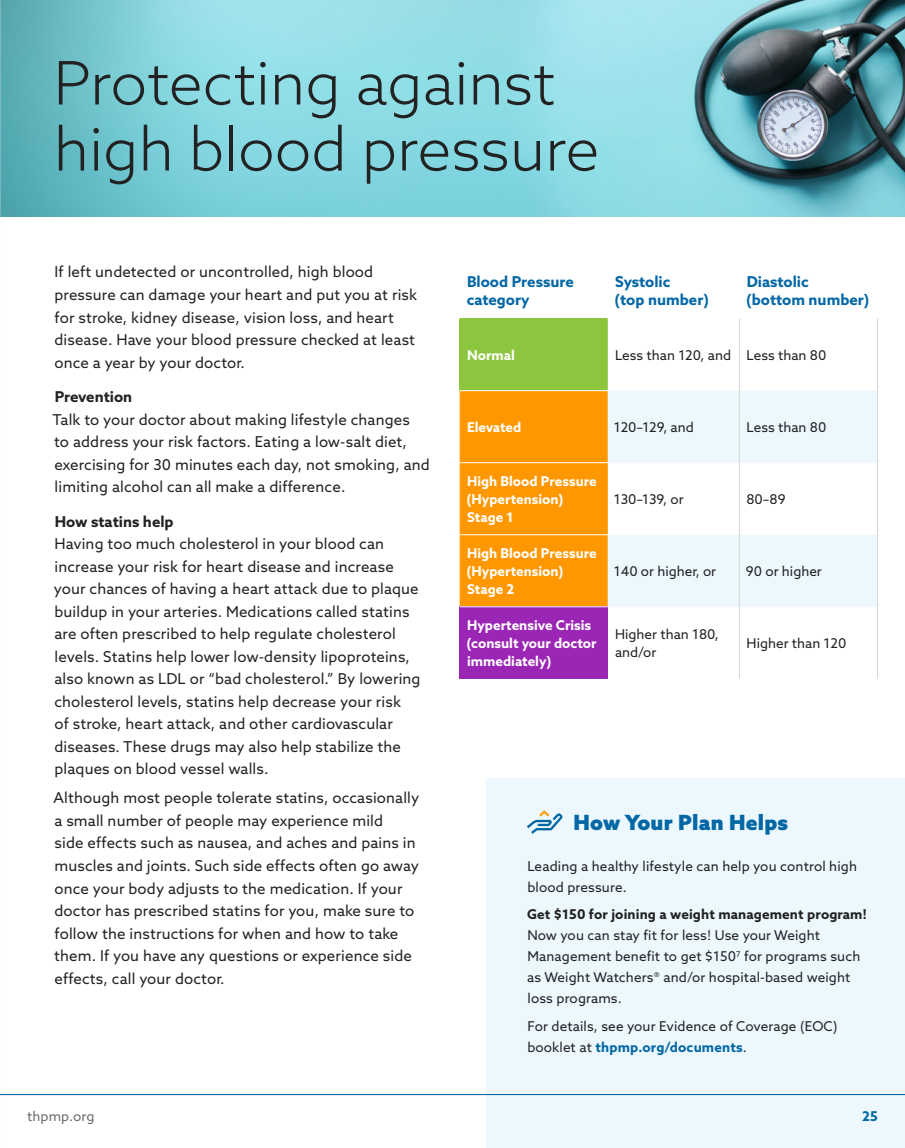
<style>
.page{position:relative;width:905px;height:1148px;background:#fff}
.page>*{position:absolute;margin:0;border:0;box-sizing:border-box;transform-origin:0 0}
.t1{font:300 60px/66px "Azo Sans";color:#222}
.Body{font:900 21px "Azo Sans";letter-spacing:.01em;color:#0367a5}
.Body-2{font:15px/22.5px "Azo Sans";letter-spacing:.01em;color:#222}
.Table_Column_Header{font:700 15px/18px "Azo Sans";color:#0367a5}
.t2{font:700 15px "Azo Sans";color:#222}
.Body__Sidebar{font:13.5px/21px "Azo Sans";letter-spacing:.01em;color:#222}
.Table_Row_Header{font:700 13.5px/18px "Azo Sans";color:#fff}
.Table_Body{font:13.5px/18px "Azo Sans";color:#222}
.Sidebar_Header{font:700 13.5px "Azo Sans";letter-spacing:.01em;color:#222}
.t3{font:13.5px "Azo Sans";letter-spacing:.01em;color:#6d6e71}
.t4{font:700 13.5px "Azo Sans";color:#0367a5}
.s1{font-weight:700;color:#0367a5}
</style>
<div class="page">
<img style="left:0;top:0;width:904px;height:216px">
<div style="left:486px;top:778px;width:418px;height:370px;background:#ecf8fe"></div>
<svg style="left:460px;top:318px;width:147px;height:1px"></svg>
<div style="left:459px;top:319px;width:149px;height:72px;background:#8cc63f"></div>
<div style="left:459px;top:391px;width:149px;height:215px;background:#ff9800"></div>
<svg style="left:608px;top:391px;width:269px;height:216px;fill:#ecf8fe"></svg>
<div style="left:459px;top:607px;width:149px;height:72px;background:#9b26b6"></div>
<hr style="left:459px;top:390px;width:149px;height:1px;background:#fff">
<hr style="left:459px;top:462px;width:149px;height:1px;background:#fff">
<hr style="left:459px;top:534px;width:149px;height:1px;background:#fff">
<hr style="left:739px;top:319px;width:1px;height:72px;background:#d6d7da">
<hr style="left:877px;top:319px;width:1px;height:72px;background:#d6d7da">
<hr style="left:739px;top:391px;width:1px;height:72px;background:#d6d7da">
<hr style="left:877px;top:391px;width:1px;height:72px;background:#d6d7da">
<hr style="left:739px;top:463px;width:1px;height:72px;background:#d6d7da">
<hr style="left:877px;top:463px;width:1px;height:72px;background:#d6d7da">
<hr style="left:739px;top:535px;width:1px;height:72px;background:#d6d7da">
<hr style="left:877px;top:535px;width:1px;height:72px;background:#d6d7da">
<hr style="left:739px;top:607px;width:1px;height:72px;background:#d6d7da">
<hr style="left:877px;top:607px;width:1px;height:72px;background:#d6d7da">
<svg style="left:526px;top:810px;width:36px;height:23px"></svg>
<hr style="left:0;top:1094px;width:904px;height:1px;background:#0367a5">
<h2 class="t1" style="left:53px;top:49px;width:547px">Protecting against high blood pressure</h2>
<p class="Body-2" style="left:54px;top:261px;width:364px">If left undetected or uncontrolled, high blood pressure can damage your heart and put you at risk for stroke, kidney disease, vision loss, and heart disease. Have your blood pressure checked at least once a year by your doctor.</p>
<h3 class="t2" style="left:55px;top:387px;width:79px">Prevention</h3>
<p class="Body-2" style="left:52px;top:408px;width:379px">Talk to your doctor about making lifestyle changes<br>to address your risk factors. Eating a low-salt diet, exercising for 30 minutes each day, not smoking, and limiting alcohol can all make a difference.</p>
<h3 class="t2" style="left:55px;top:511px;width:120px">How statins help</h3>
<p class="Body-2" style="left:54px;top:532px;width:368px">Having too much cholesterol in your blood can increase your risk for heart disease and increase your chances of having a heart attack due to plaque buildup in your arteries. Medications called statins are often prescribed to help regulate cholesterol levels. Statins help lower low-density lipoproteins, also known as LDL or “bad cholesterol.” By lowering cholesterol levels, statins help decrease your risk<br>of stroke, heart attack, and other cardiovascular diseases. These drugs may also help stabilize the plaques on blood vessel walls.</p>
<p class="Body-2" style="left:54px;top:786px;width:367px">Although most people tolerate statins, occasionally a small number of people may experience mild<br>side effects such as nausea, and aches and pains in muscles and joints. Such side effects often go away once your body adjusts to the medication. If your doctor has prescribed statins for you, make sure to follow the instructions for when and how to take them. If you have any questions or experience side effects, call your doctor.</p>
<p class="Table_Column_Header" style="left:467px;top:272px;width:109px">Blood Pressure category</p>
<p class="Table_Column_Header" style="left:614px;top:272px;width:96px">Systolic<br>(top number)</p>
<p class="Table_Column_Header" style="left:746px;top:272px;width:125px">Diastolic (bottom number)</p>
<p class="Table_Row_Header" style="left:467px;top:346px;width:49px">Normal</p>
<p class="Table_Body" style="left:615px;top:346px;width:117px">Less than 120, and</p>
<p class="Table_Body" style="left:746px;top:346px;width:81px">Less than 80</p>
<p class="Table_Row_Header" style="left:467px;top:418px;width:56px">Elevated</p>
<p class="Table_Body" style="left:614px;top:418px;width:81px">120–129, and</p>
<p class="Table_Body" style="left:746px;top:418px;width:81px">Less than 80</p>
<p class="Table_Row_Header" style="left:466px;top:472px;width:132px">High Blood Pressure (Hypertension)<br>Stage 1</p>
<p class="Table_Row_Header" style="left:466px;top:544px;width:132px">High Blood Pressure (Hypertension)<br>Stage 2</p>
<p class="Table_Body" style="left:614px;top:490px;width:71px">130–139, or</p>
<p class="Table_Body" style="left:746px;top:490px;width:41px">80–89</p>
<p class="Table_Body" style="left:614px;top:562px;width:104px">140 or higher, or</p>
<p class="Table_Body" style="left:746px;top:562px;width:77px">90 or higher</p>
<p class="Table_Row_Header" style="left:466px;top:616px;width:131px">Hypertensive Crisis (consult your doctor immediately)</p>
<p class="Table_Body" style="left:615px;top:625px;width:105px">Higher than 180, and/or</p>
<p class="Table_Body" style="left:746px;top:634px;width:101px">Higher than 120</p>
<p class="Body" style="left:573px;top:808px;width:216px">How Your Plan Helps</p>
<p class="Body__Sidebar" style="left:527px;top:855px;width:331px">Leading a healthy lifestyle can help you control high blood pressure.</p>
<p class="Sidebar_Header" style="left:527px;top:905px;width:341px">Get $150 for joining a weight management program!</p>
<p class="Body__Sidebar" style="left:527px;top:924px;width:334px">Now you can stay fit for less! Use your Weight Management benefit to get $150<sup>7</sup> for programs such as Weight Watchers® and/or hospital-based weight loss programs.</p>
<p class="Body__Sidebar" style="left:527px;top:1015px;width:312px">For details, see your Evidence of Coverage (EOC) booklet at <span class="s1">thpmp.org/documents</span>.</p>
<p class="t3" style="left:27px;top:1107px;width:69px">thpmp.org</p>
<p class="t4" style="left:862px;top:1107px;width:17px">25</p>
</div>
